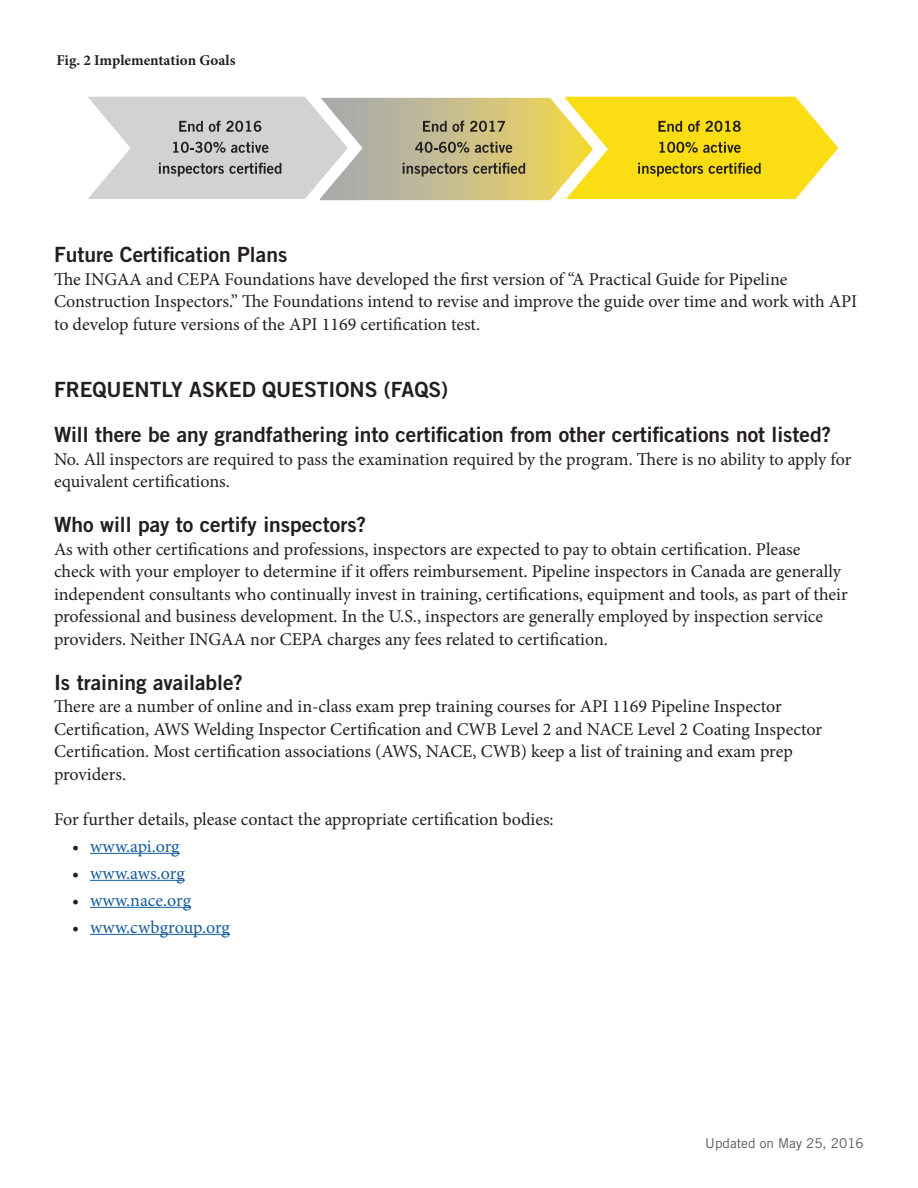
<style>
.page{position:relative;width:918px;height:1188px;background:#fff}
.page>*{position:absolute;margin:0;border:0;box-sizing:border-box;transform-origin:0 0}
.t1{font:21px/45px "Trade Gothic LT Std Bd 2";color:#231f20}
.t2{font:18px/22.5px "Minion Pro";color:#231f20}
.t3{font:18px "Minion Pro";color:#175d9e}
.t4{font:700 15px "Minion Pro";letter-spacing:-.005em;color:#231f20}
.t5{font:13.5px "Trade Gothic LT Std";color:#57585a}
.s1{color:#231f20}
</style>
<div class="page">
<hr style="left:90px;top:853px;width:90px;height:1px;background:#175d9e">
<hr style="left:90px;top:880px;width:95px;height:1px;background:#175d9e">
<hr style="left:90px;top:907px;width:101px;height:1px;background:#175d9e">
<hr style="left:90px;top:934px;width:140px;height:1px;background:#175d9e">
<svg style="left:88px;top:96px;width:751px;height:105px;background:#d8cc83"></svg>
<p class="t4" style="left:56px;top:50px;width:181px">Fig. 2 Implementation Goals</p>
<p class="t1" style="left:54px;top:232px;width:235px">Future Certification Plans</p>
<p class="t2" style="left:54px;top:268px;width:805px">The INGAA and CEPA Foundations have developed the first version of “A Practical Guide for Pipeline<br>Construction Inspectors.” The Foundations intend to revise and improve the guide over time and work with API to develop future versions of the API 1169 certification test.</p>
<p class="t1" style="left:54px;top:367px;width:779px">FREQUENTLY ASKED QUESTIONS (FAQS)<br>Will there be any grandfathering into certification from other certifications not listed?</p>
<p class="t2" style="left:54px;top:448px;width:799px">No. All inspectors are required to pass the examination required by the program. There is no ability to apply for equivalent certifications.</p>
<p class="t1" style="left:54px;top:502px;width:313px">Who will pay to certify inspectors?</p>
<p class="t2" style="left:54px;top:538px;width:795px">As with other certifications and professions, inspectors are expected to pay to obtain certification. Please<br>check with your employer to determine if it offers reimbursement. Pipeline inspectors in Canada are generally independent consultants who continually invest in training, certifications, equipment and tools, as part of their professional and business development. In the U.S., inspectors are generally employed by inspection service providers. Neither INGAA nor CEPA charges any fees related to certification.</p>
<p class="t1" style="left:54px;top:659px;width:190px">Is training available?</p>
<p class="t2" style="left:54px;top:695px;width:770px">There are a number of online and in-class exam prep training courses for API 1169 Pipeline Inspector Certification, AWS Welding Inspector Certification and CWB Level 2 and NACE Level 2 Coating Inspector Certification. Most certification associations (AWS, NACE, CWB) keep a list of training and exam prep providers.</p>
<p class="t2" style="left:54px;top:808px;width:501px">For further details, please contact the appropriate certification bodies:</p>
<p class="t3" style="left:72px;top:834px;width:109px"><span class="s1">•</span> www.api.org</p>
<p class="t3" style="left:72px;top:861px;width:114px"><span class="s1">•</span> www.aws.org</p>
<p class="t3" style="left:72px;top:888px;width:121px"><span class="s1">•</span> www.nace.org</p>
<p class="t3" style="left:72px;top:915px;width:160px"><span class="s1">•</span> www.cwbgroup.org</p>
<p class="t5" style="left:705px;top:1135px;width:160px">Updated on May 25, 2016</p>
</div>
